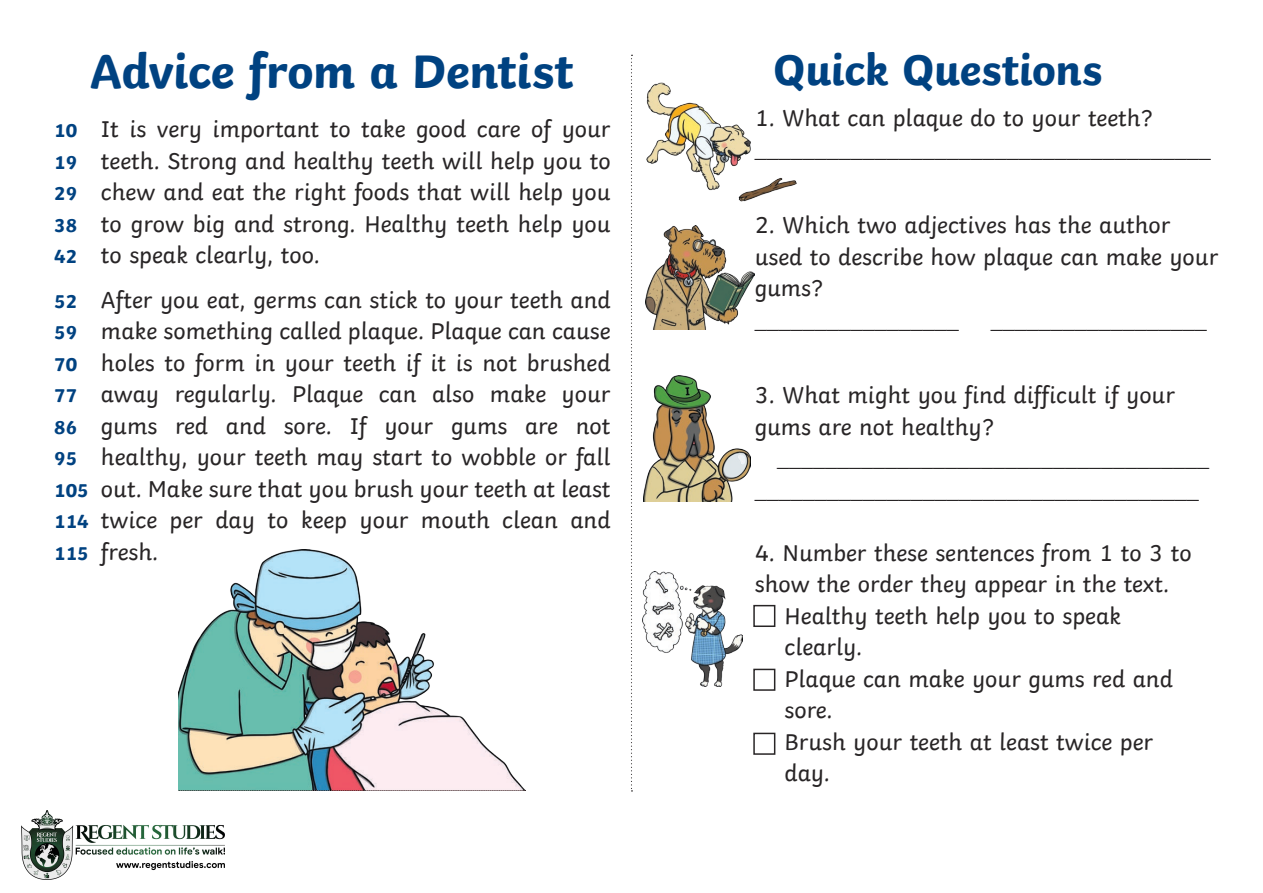
<style>
.page{position:relative;width:1263px;height:893px;background:#fff}
.page>*{position:absolute;margin:0;border:0;box-sizing:border-box;transform-origin:0 0}
.Heading_1{font:700 49.5px "Twinkl";letter-spacing:-.01em;color:#004281}
.Heading_1-2{font:700 45px "Twinkl";letter-spacing:-.01em;color:#004281}
.KS1_Body_Copy{font:24px/31.5px "Twinkl";color:#282526;text-align:justify}
.KS1_Body_Copy-2{font:900 24px/31.5px "Arial";color:#282526}
.KS1_Body_Copy-3{font:700 19.5px/31.5px "Twinkl";color:#004281;text-align:justify}
.s1{font-family:"Twinkl";font-weight:400}
.s2{font-family:"Arial";font-weight:900}
</style>
<div class="page">
<svg style="left:631px;top:55px;width:1px;height:736px"></svg>
<img style="left:646px;top:225px;width:108px;height:105px">
<img style="left:644px;top:375px;width:106px;height:126px">
<img style="left:646px;top:82px;width:151px;height:120px">
<div style="left:753px;top:605px;width:22px;height:22px;border:2px solid #282526"></div>
<div style="left:753px;top:669px;width:22px;height:22px;border:2px solid #282526"></div>
<div style="left:753px;top:733px;width:22px;height:22px;border:2px solid #282526"></div>
<img style="left:642px;top:572px;width:100px;height:115px">
<img style="left:179px;top:549px;width:347px;height:242px">
<img style="left:22px;top:810px;width:202px;height:69px">
<p class="Heading_1" style="left:90px;top:31px;width:485px">Advice from a Dentist</p>
<p class="Heading_1-2" style="left:773px;top:33px;width:330px">Quick Questions</p>
<p class="KS1_Body_Copy" style="left:101px;top:111px;width:511px">It is very important to take good care of your teeth. Strong and healthy teeth will help you to chew and eat the right foods that will help you to grow big and strong. Healthy teeth help you to speak clearly, too.</p>
<p class="KS1_Body_Copy" style="left:101px;top:282px;width:511px">After you eat, germs can stick to your teeth and make something called plaque. Plaque can cause holes to form in your teeth if it is not brushed away regularly. Plaque can also make your gums red and sore. If your gums are not healthy, your teeth may start to wobble or fall out. Make sure that you brush your teeth at least twice per day to keep your mouth clean and fresh.</p>
<p class="KS1_Body_Copy-2" style="left:755px;top:101px;width:457px"><span class="s1">1. What can plaque do to your teeth? </span>______________________________________</p>
<p class="KS1_Body_Copy-3" style="left:54px;top:113px;width:25px">10<br>19<br>29<br>38<br>42</p>
<p class="KS1_Body_Copy-3" style="left:54px;top:283px;width:36px;text-align:left">52<br>59<br>70<br>77<br>86<br>95<br>105<br>114<br>115</p>
<p class="KS1_Body_Copy" style="left:755px;top:207px;width:465px;text-align:left">2. Which two adjectives has the author used to describe how plaque can make your gums?<br><span class="s2">_________________</span></p>
<p class="KS1_Body_Copy-2" style="left:991px;top:303px;width:217px">__________________</p>
<p class="KS1_Body_Copy" style="left:755px;top:377px;width:422px">3. What might you find difficult if your</p>
<p class="KS1_Body_Copy" style="left:755px;top:409px;width:240px">gums are not healthy?</p>
<p class="KS1_Body_Copy-2" style="left:777px;top:441px;width:433px">____________________________________</p>
<p class="KS1_Body_Copy-2" style="left:755px;top:473px;width:445px">_____________________________________</p>
<p class="KS1_Body_Copy" style="left:755px;top:535px;width:438px">4. Number these sentences from 1 to 3 to</p>
<p class="KS1_Body_Copy" style="left:755px;top:566px;width:416px">show the order they appear in the text.</p>
<p class="KS1_Body_Copy" style="left:784px;top:598px;width:338px">Healthy teeth help you to speak</p>
<p class="KS1_Body_Copy" style="left:784px;top:629px;width:79px">clearly.</p>
<p class="KS1_Body_Copy" style="left:784px;top:661px;width:390px">Plaque can make your gums red and</p>
<p class="KS1_Body_Copy" style="left:784px;top:692px;width:50px">sore.</p>
<p class="KS1_Body_Copy" style="left:784px;top:724px;width:370px">Brush your teeth at least twice per</p>
<p class="KS1_Body_Copy" style="left:784px;top:755px;width:47px">day.</p>
</div>
